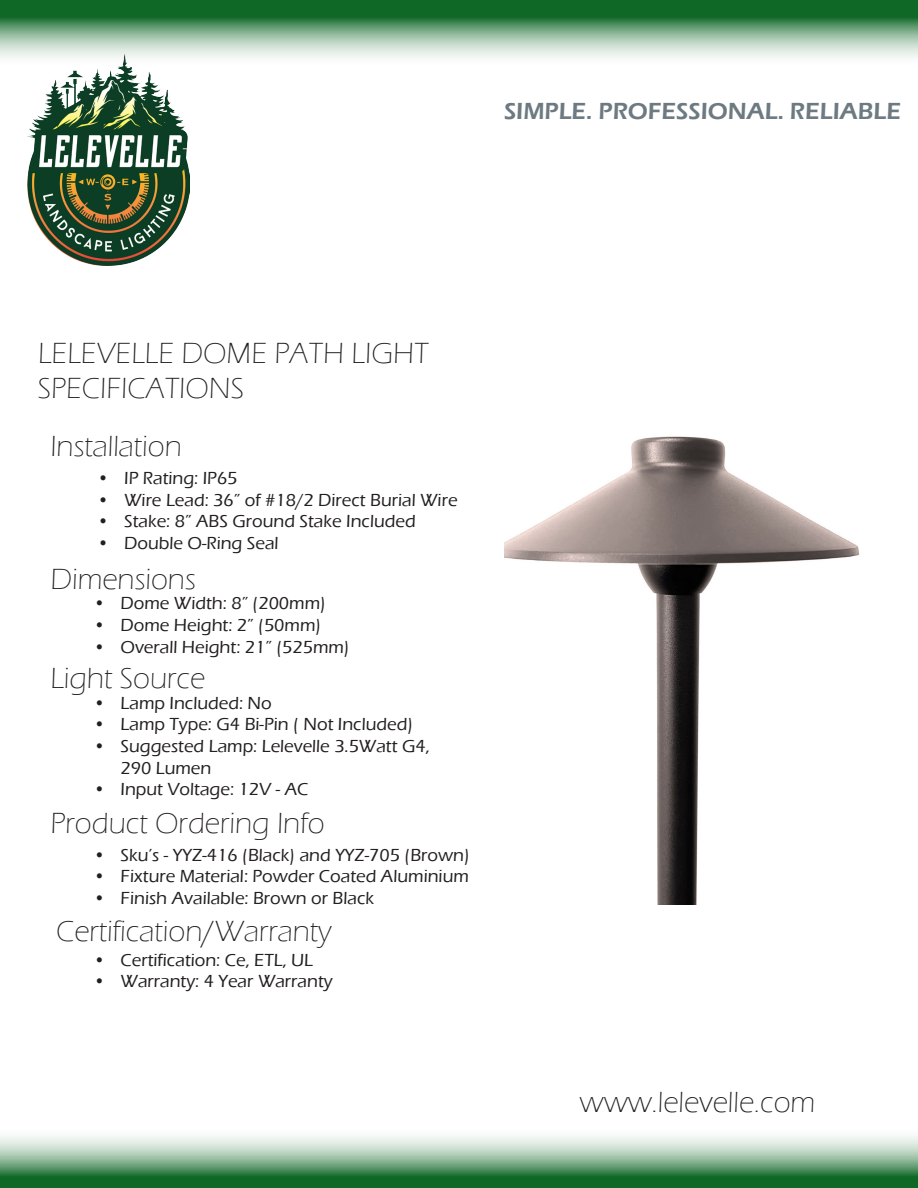
<style>
.page{position:relative;width:918px;height:1188px;background:#fff}
.page>*{position:absolute;margin:0;border:0;box-sizing:border-box;transform-origin:0 0}
.t1{font:300 30px "Eras ITC";color:#231f20}
.t2{font:600 24px "Eras ITC";color:#6d7a82}
.t3{font:500 18px/21.6px "Eras ITC";color:#231f20}
</style>
<div class="page">
<img style="left:27px;top:69px;width:162px;height:196px">
<img style="left:505px;top:436px;width:355px;height:468px">
<svg style="left:0;top:0;width:918px;height:69px"></svg>
<svg style="left:0;top:1136px;width:918px;height:52px"></svg>
<p class="t2" style="left:504px;top:97px;width:399px">SIMPLE. PROFESSIONAL. RELIABLE</p>
<p class="t1" style="left:38px;top:336px;width:392px">LELEVELLE DOME PATH LIGHT</p>
<p class="t1" style="left:38px;top:371px;width:208px">SPECIFICATIONS</p>
<p class="t1" style="left:50px;top:430px;width:133px">Installation</p>
<p class="t3" style="left:97px;top:467px;width:142px">• IP Rating: IP65</p>
<p class="t3" style="left:97px;top:489px;width:362px">• Wire Lead: 36” of #18/2 Direct Burial Wire</p>
<p class="t3" style="left:97px;top:511px;width:320px">• Stake: 8” ABS Ground Stake Included</p>
<p class="t3" style="left:97px;top:532px;width:183px">• Double O-Ring Seal</p>
<p class="t1" style="left:50px;top:562px;width:147px">Dimensions</p>
<p class="t3" style="left:94px;top:593px;width:234px">• Dome Width: 8” (200mm)</p>
<p class="t3" style="left:94px;top:614px;width:229px">• Dome Height: 2” (50mm)</p>
<p class="t3" style="left:94px;top:636px;width:258px">• Overall Height: 21” (525mm)</p>
<p class="t1" style="left:50px;top:662px;width:157px">Light Source</p>
<p class="t3" style="left:94px;top:692px;width:180px">• Lamp Included: No</p>
<p class="t3" style="left:94px;top:714px;width:321px">• Lamp Type: G4 Bi-Pin ( Not Included)</p>
<p class="t3" style="left:121px;top:735px;width:311px;text-indent:-27px">• Suggested Lamp: Lelevelle 3.5Watt G4,<br>290 Lumen</p>
<p class="t3" style="left:94px;top:779px;width:216px">• Input Voltage: 12V - AC</p>
<p class="t1" style="left:50px;top:806px;width:276px">Product Ordering Info</p>
<p class="t3" style="left:94px;top:844px;width:378px">• Sku’s - YYZ-416 (Black) and YYZ-705 (Brown)</p>
<p class="t3" style="left:94px;top:866px;width:377px">• Fixture Material: Powder Coated Aluminium</p>
<p class="t3" style="left:94px;top:887px;width:282px">• Finish Available: Brown or Black</p>
<p class="t1" style="left:56px;top:915px;width:277px">Certification/Warranty</p>
<p class="t3" style="left:94px;top:949px;width:221px">• Certification: Ce, ETL, UL</p>
<p class="t3" style="left:94px;top:971px;width:241px">• Warranty: 4 Year Warranty</p>
<p class="t1" style="left:580px;top:1085px;width:237px">www.lelevelle.com</p>
</div>
